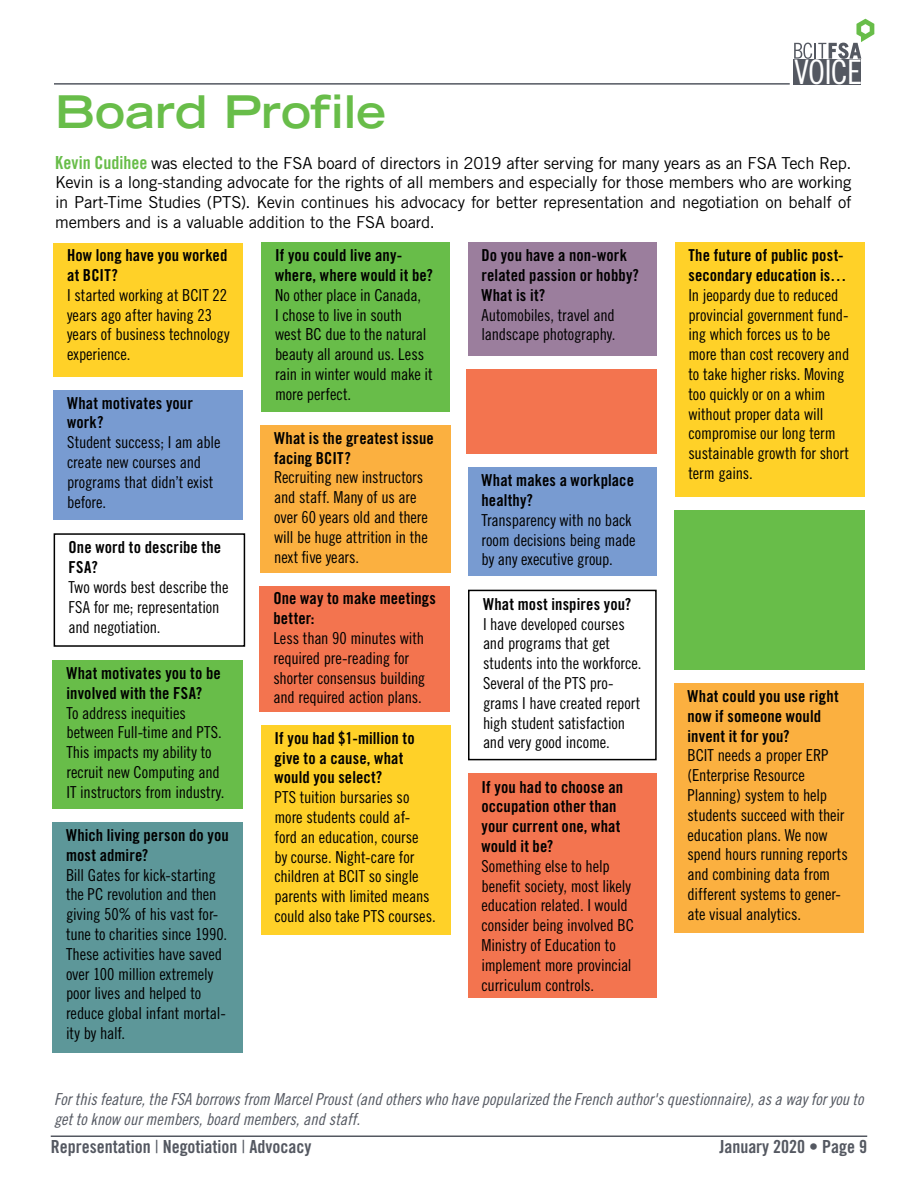
<style>
.page{position:relative;width:918px;height:1188px;background:#fff}
.page>*{position:absolute;margin:0;border:0;box-sizing:border-box;transform-origin:0 0}
.H1_title____larger{font:700 expanded 45px "Trade Gothic LT Std";color:#68bd49}
.t1{font:33.9px "Trade Gothic LT Std Cn 18";letter-spacing:-.025em;color:#fff}
.t2{font:18px "Trade Gothic LT Std Bd Cn 20";color:#545861}
.profiles__answer{font:16.5px/19.8px "Trade Gothic LT Std Cn 18";letter-spacing:-.01em;color:#000}
.profiles__question{font:16.5px/19.8px "Trade Gothic LT Std Bd Cn 20";letter-spacing:.01em;color:#000}
.body{font:16.5px/19.8px "Trade Gothic LT Std";letter-spacing:-.015em;color:#000;text-align:justify}
.t3{font:16.5px/19.8px "Trade Gothic LT Std Cn 18 Obl";color:#545861}
.s1{font-family:"Trade Gothic LT Std Bd Cn 20";font-size:18px;color:#68bd49}
.s2{font-family:"Trade Gothic LT Std Cn 18"}
</style>
<div class="page">
<div style="left:54px;top:390px;width:189px;height:130px;background:#789bd1"></div>
<div style="left:54px;top:533px;width:191px;height:114px;border:2px solid #000"></div>
<div style="left:53px;top:660px;width:190px;height:149px;background:#68bd49"></div>
<div style="left:674px;top:683px;width:190px;height:250px;background:#fbb040"></div>
<div style="left:52px;top:822px;width:191px;height:231px;background:#5d9799"></div>
<div style="left:260px;top:586px;width:190px;height:126px;background:#f3744f"></div>
<div style="left:675px;top:243px;width:189px;height:254px;background:#ffd128"></div>
<div style="left:262px;top:243px;width:188px;height:169px;background:#68bd49"></div>
<div style="left:261px;top:425px;width:190px;height:147px;background:#fbb040"></div>
<div style="left:261px;top:725px;width:189px;height:209px;background:#ffd128"></div>
<div style="left:468px;top:774px;width:189px;height:224px;background:#f3744f"></div>
<div style="left:468px;top:243px;width:189px;height:113px;background:#9b7e9d"></div>
<div style="left:468px;top:468px;width:189px;height:108px;background:#789bd1"></div>
<div style="left:468px;top:590px;width:189px;height:170px;border:2px solid #000"></div>
<div style="left:466px;top:369px;width:191px;height:85px;background:#f3744f"></div>
<div style="left:674px;top:511px;width:191px;height:159px;background:#68bd49"></div>
<hr style="left:51px;top:1136px;width:816px;height:1px;background:#545861">
<hr style="left:54px;top:83px;width:736px;height:2px;background:#545861">
<div style="left:794px;top:59px;width:67px;height:25px;background:#545861"></div>
<svg style="left:794px;top:19px;width:80px;height:40px"></svg>
<div style="left:54px;top:243px;width:189px;height:133px;background:#ffd128"></div>
<h2 class="t1" style="left:794px;top:52px;width:69px">VOICE</h2>
<p class="H1_title____larger" style="left:55px;top:82px;width:333px">Board Profile</p>
<p class="body" style="left:55px;top:153px;width:798px"><span class="s1">Kevin Cudihee</span> was elected to the FSA board of directors in 2019 after serving for many years as an FSA Tech Rep.<br>Kevin is a long-standing advocate for the rights of all members and especially for those members who are working in Part-Time Studies (PTS). Kevin continues his advocacy for better representation and negotiation on behalf of members and is a valuable addition to the FSA board.</p>
<p class="profiles__question" style="left:67px;top:245px;width:162px">How long have you worked at BCIT?</p>
<p class="profiles__answer" style="left:67px;top:285px;width:164px">I started working at BCIT 22 years ago after having 23 years of business technology experience.</p>
<p class="profiles__question" style="left:67px;top:393px;width:127px">What motivates your work?</p>
<p class="profiles__answer" style="left:67px;top:432px;width:155px">Student success; I am able create new courses and programs that didn’t exist before.</p>
<p class="profiles__question" style="left:69px;top:538px;width:154px">One word to describe the<br>FSA?</p>
<p class="profiles__answer" style="left:69px;top:577px;width:161px">Two words best describe the<br>FSA for me; representation and negotiation.</p>
<p class="profiles__question" style="left:66px;top:663px;width:156px">What motivates you to be involved with the FSA?</p>
<p class="profiles__answer" style="left:66px;top:703px;width:160px">To address inequities between Full-time and PTS.<br>This impacts my ability to recruit new Computing and<br>IT instructors from industry.</p>
<p class="profiles__question" style="left:66px;top:825px;width:164px">Which living person do you most admire?</p>
<p class="profiles__answer" style="left:66px;top:865px;width:163px">Bill Gates for kick-starting the PC revolution and then giving 50% of his vast for&shy;tune to charities since 1990.<br>These activities have saved over 100 million extremely poor lives and helped to reduce global infant mortal&shy;ity by half.</p>
<p class="profiles__question" style="left:275px;top:245px;width:159px">If you could live any&shy;where, where would it be?</p>
<p class="profiles__answer" style="left:275px;top:285px;width:159px">No other place in Canada,<br>I chose to live in south west BC due to the natural beauty all around us. Less rain in winter would make it more perfect.</p>
<p class="profiles__question" style="left:274px;top:428px;width:161px">What is the greatest issue facing BCIT?</p>
<p class="profiles__answer" style="left:274px;top:467px;width:155px">Recruiting new instructors and staff. Many of us are over 60 years old and there will be huge attrition in the next five years.</p>
<p class="profiles__question" style="left:481px;top:245px;width:159px">Do you have a non-work related passion or hobby?<br>What is it?</p>
<p class="profiles__answer" style="left:481px;top:305px;width:136px">Automobiles, travel and landscape photography.</p>
<p class="profiles__question" style="left:482px;top:470px;width:154px">What makes a workplace healthy?</p>
<p class="profiles__answer" style="left:482px;top:510px;width:156px">Transparency with no back room decisions being made by any executive group.</p>
<p class="profiles__question" style="left:483px;top:594px;width:150px">What most inspires you?</p>
<p class="profiles__answer" style="left:483px;top:614px;width:160px">I have developed courses and programs that get students into the workforce.<br>Several of the PTS pro&shy;grams I have created report high student satisfaction and very good income.</p>
<p class="profiles__question" style="left:273px;top:588px;width:164px">One way to make meetings better:</p>
<p class="profiles__answer" style="left:273px;top:628px;width:153px">Less than 90 minutes with required pre-reading for shorter consensus building and required action plans.</p>
<p class="profiles__question" style="left:274px;top:728px;width:142px">If you had $1-million to give to a cause, what would you select?</p>
<p class="profiles__answer" style="left:274px;top:787px;width:163px">PTS tuition bursaries so more students could af&shy;ford an education, course<br>by course. Night-care for children at BCIT so single parents with limited means could also take PTS courses.</p>
<p class="profiles__question" style="left:482px;top:777px;width:143px">If you had to choose an occupation other than your current one, what would it be?</p>
<p class="profiles__answer" style="left:482px;top:856px;width:154px">Something else to help benefit society, most likely education related. I would consider being involved BC<br>Ministry of Education to implement more provincial curriculum controls.</p>
<p class="profiles__question" style="left:688px;top:245px;width:160px">The future of public post&shy;secondary education is…</p>
<p class="profiles__answer" style="left:688px;top:285px;width:162px">In jeopardy due to reduced provincial government fund&shy;ing which forces us to be more than cost recovery and to take higher risks. Moving too quickly or on a whim without proper data will compromise our long term sustainable growth for short term gains.</p>
<p class="profiles__question" style="left:688px;top:686px;width:153px">What could you use right now if someone would invent it for you?</p>
<p class="profiles__answer" style="left:688px;top:745px;width:162px">BCIT needs a proper ERP (Enterprise Resource<br>Planning) system to help students succeed with their education plans. We now spend hours running reports and combining data from different systems to gener&shy;ate visual analytics.</p>
<p class="t3" style="left:54px;top:1090px;width:811px">For this feature, the FSA borrows from Marcel Proust (and others who have popularized the French author's questionnaire), as a way for you to get to know our members, board members, and staff.</p>
<p class="t2" style="left:51px;top:1136px;width:262px">Representation <span class="s2">|</span> Negotiation <span class="s2">|</span> Advocacy</p>
<p class="t2" style="left:719px;top:1136px;width:149px">January 2020 • Page 9</p>
</div>
